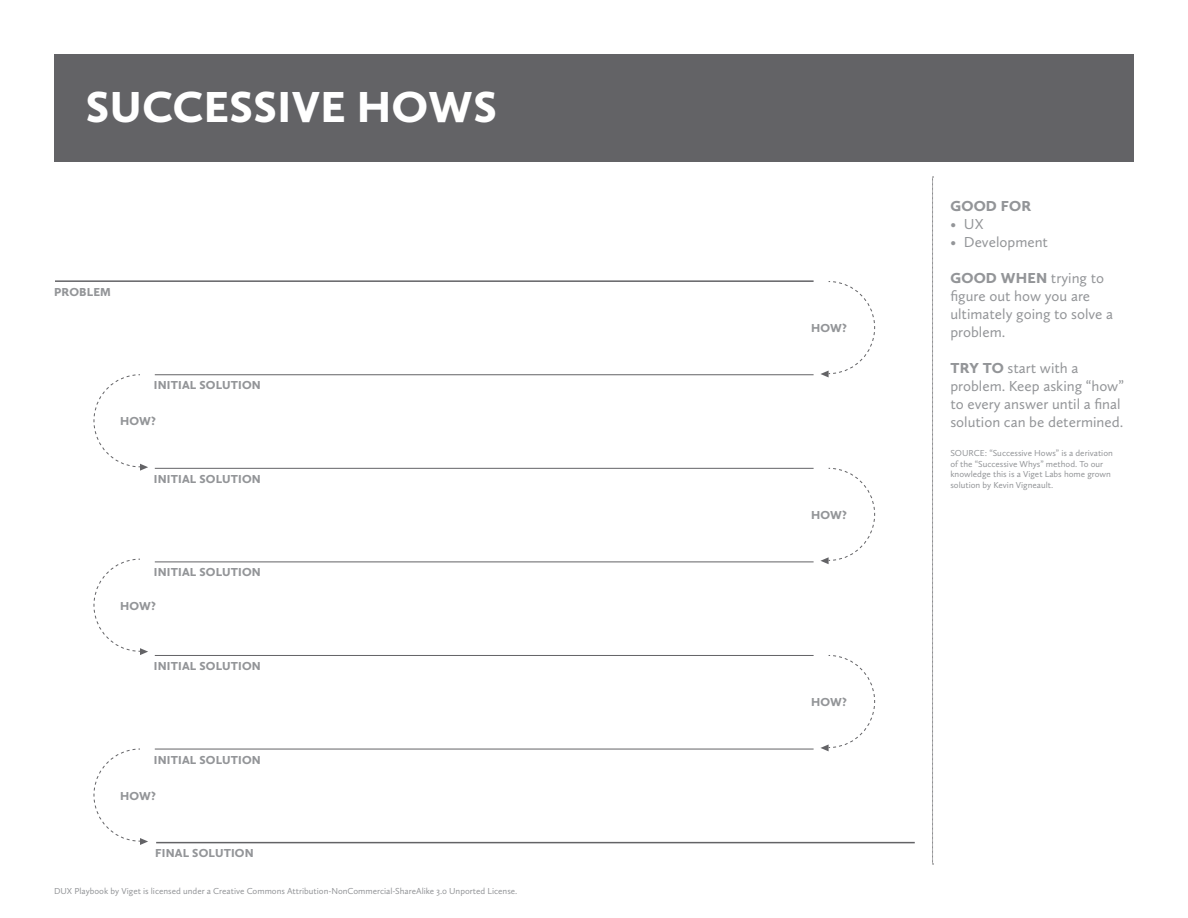
<style>
.page{position:relative;width:1188px;height:918px;background:#fff}
.page>*{position:absolute;margin:0;border:0;box-sizing:border-box;transform-origin:0 0}
.t1{font:900 45px "Calluna Sans";letter-spacing:.015em;color:#fff}
.t2{font:15px/18px "Calluna Sans";color:#939598}
.t3{font:900 15px "Calluna Sans";letter-spacing:.015em;color:#939598}
.t4{font:900 12px "Calluna Sans";letter-spacing:.015em;color:#939598}
.t5{font:9px/10.8px "Calluna Sans";color:#939598}
.s1{font-weight:900}
</style>
<div class="page">
<div style="left:54px;top:54px;width:1080px;height:108px;background:#636366"></div>
<svg style="left:932px;top:177px;width:2px;height:688px"></svg>
<hr style="left:55px;top:280px;width:759px;height:2px;background:#636366">
<hr style="left:155px;top:374px;width:659px;height:1px;background:#636366">
<hr style="left:155px;top:468px;width:659px;height:1px;background:#636366">
<hr style="left:155px;top:562px;width:659px;height:1px;background:#636366">
<hr style="left:155px;top:655px;width:659px;height:1px;background:#636366">
<hr style="left:155px;top:749px;width:659px;height:1px;background:#636366">
<hr style="left:156px;top:842px;width:759px;height:1px;background:#636366">
<svg style="left:821px;top:281px;width:54px;height:96px"></svg>
<svg style="left:820px;top:468px;width:55px;height:96px"></svg>
<svg style="left:820px;top:655px;width:55px;height:96px"></svg>
<svg style="left:93px;top:374px;width:55px;height:97px"></svg>
<svg style="left:93px;top:558px;width:55px;height:97px"></svg>
<svg style="left:93px;top:748px;width:55px;height:97px"></svg>
<p class="t1" style="left:86px;top:79px;width:413px">SUCCESSIVE HOWS</p>
<p class="t4" style="left:54px;top:284px;width:58px">PROBLEM</p>
<p class="t4" style="left:154px;top:378px;width:109px">INITIAL SOLUTION</p>
<p class="t4" style="left:120px;top:414px;width:37px">HOW?</p>
<p class="t4" style="left:154px;top:471px;width:109px">INITIAL SOLUTION</p>
<p class="t4" style="left:154px;top:565px;width:109px">INITIAL SOLUTION</p>
<p class="t4" style="left:120px;top:598px;width:37px">HOW?</p>
<p class="t4" style="left:154px;top:658px;width:109px">INITIAL SOLUTION</p>
<p class="t4" style="left:154px;top:752px;width:109px">INITIAL SOLUTION</p>
<p class="t4" style="left:120px;top:788px;width:37px">HOW?</p>
<p class="t4" style="left:155px;top:846px;width:100px">FINAL SOLUTION</p>
<p class="t5" style="left:54px;top:886px;width:465px">DUX Playbook by Viget is licensed under a Creative Commons Attribution-NonCommercial-ShareAlike 3.0 Unported License.</p>
<p class="t4" style="left:811px;top:321px;width:37px">HOW?</p>
<p class="t4" style="left:811px;top:507px;width:37px">HOW?</p>
<p class="t4" style="left:811px;top:694px;width:37px">HOW?</p>
<p class="t3" style="left:951px;top:197px;width:82px">GOOD FOR</p>
<p class="t2" style="left:950px;top:215px;width:35px">• UX</p>
<p class="t2" style="left:950px;top:233px;width:99px">• Development</p>
<p class="t2" style="left:950px;top:269px;width:164px"><span class="s1">GOOD WHEN</span> trying to figure out how you are ultimately going to solve a problem.</p>
<p class="t2" style="left:950px;top:359px;width:175px"><span class="s1">TRY TO</span> start with a problem. Keep asking “how” to every answer until a final solution can be determined.</p>
<p class="t5" style="left:950px;top:447px;width:164px">SOURCE: “Successive Hows” is a derivation of the “Successive Whys” method. To our knowledge this is a Viget Labs home grown solution by Kevin Vigneault.</p>
</div>
